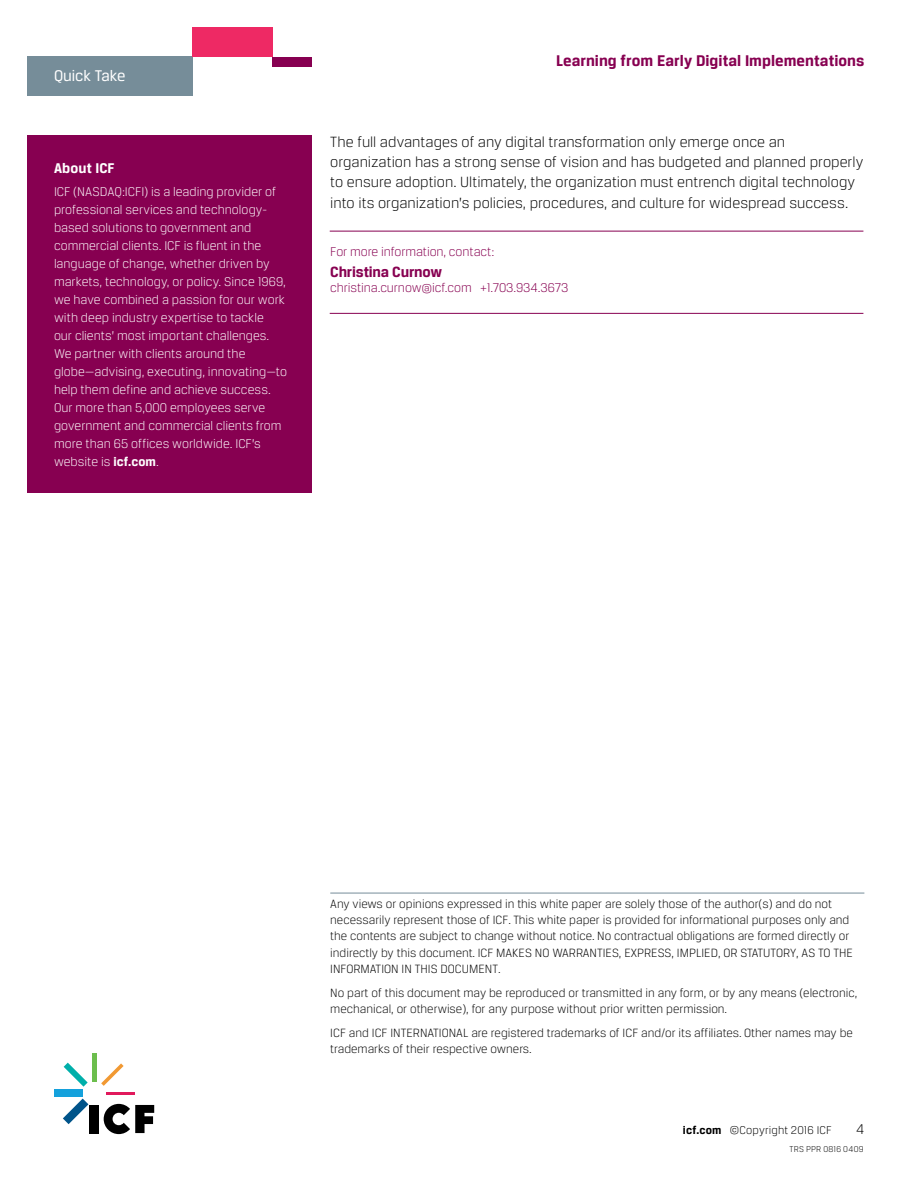
<style>
.page{position:relative;width:918px;height:1188px;background:#fff}
.page>*{position:absolute;margin:0;border:0;box-sizing:border-box;transform-origin:0 0}
.t1{font:700 16.5px "Breuer Text";letter-spacing:.005em;color:#870051}
.t2{font:16.5px "Breuer Text";letter-spacing:-.005em;color:#fff}
.t3{font:300 15.75px/20.2px "Breuer Text";color:#000}
.t4{font:700 15.75px "Breuer Text";letter-spacing:-.01em;color:#870051}
.t5{font:700 15px "Breuer Text";letter-spacing:.01em;color:#fff}
.t6{font:300 15px "Breuer Text";color:#000}
.t7{font:300 13.5px/18px "Breuer Text";color:#fff}
.t8{font:300 13.5px "Breuer Text";letter-spacing:-.005em;color:#870051}
.t9{font:300 12.75px/16.5px "Breuer Text";color:#000}
.t10{font:300 12px "Breuer Text";letter-spacing:.01em;color:#000}
.t11{font:300 9px "Breuer Text";letter-spacing:.03em;color:#000}
.s1{font-weight:700}
</style>
<div class="page">
<div style="left:27px;top:57px;width:165px;height:39px;background:#768d99"></div>
<div style="left:192px;top:27px;width:80px;height:30px;background:#ee2964"></div>
<div style="left:272px;top:57px;width:39px;height:10px;background:#870051"></div>
<hr style="left:330px;top:893px;width:534px;height:1px;background:#768d99">
<div style="left:27px;top:135px;width:284px;height:357px;background:#870051"></div>
<hr style="left:330px;top:231px;width:533px;height:1px;background:#870051">
<hr style="left:330px;top:313px;width:533px;height:1px;background:#870051">
<div style="left:89px;top:1105px;width:10px;height:28px;background:#000"></div>
<svg style="left:63px;top:1099px;width:25px;height:25px"></svg>
<div style="left:54px;top:1090px;width:28px;height:7px;background:#14a1dc"></div>
<svg style="left:64px;top:1063px;width:24px;height:24px"></svg>
<hr style="left:92px;top:1053px;width:4px;height:28px;background:#6cbe4d">
<svg style="left:101px;top:1063px;width:23px;height:23px"></svg>
<hr style="left:106px;top:1092px;width:28px;height:2px;background:#e1195c">
<svg style="left:104px;top:1104px;width:50px;height:30px"></svg>
<p class="t2" style="left:54px;top:67px;width:73px">Quick Take</p>
<p class="t5" style="left:54px;top:160px;width:62px">About ICF</p>
<p class="t7" style="left:54px;top:182px;width:235px">ICF (NASDAQ:ICFI) is a leading provider of professional services and technology&shy;based solutions to government and commercial clients. ICF is fluent in the language of change, whether driven by markets, technology, or policy. Since 1969, we have combined a passion for our work with deep industry expertise to tackle<br>our clients’ most important challenges.<br>We partner with clients around the globe—advising, executing, innovating—to help them define and achieve success.<br>Our more than 5,000 employees serve government and commercial clients from more than 65 offices worldwide. ICF’s website is <span class="s1">icf.com</span>.</p>
<p class="t1" style="left:556px;top:52px;width:310px">Learning from Early Digital Implementations</p>
<p class="t3" style="left:330px;top:131px;width:535px">The full advantages of any digital transformation only emerge once an organization has a strong sense of vision and has budgeted and planned properly to ensure adoption. Ultimately, the organization must entrench digital technology into its organization’s policies, procedures, and culture for widespread success.</p>
<p class="t8" style="left:330px;top:244px;width:166px">For more information, contact:</p>
<p class="t4" style="left:330px;top:263px;width:113px">Christina Curnow</p>
<p class="t8" style="left:330px;top:281px;width:240px">christina.curnow@icf.com +1.703.934.3673</p>
<p class="t9" style="left:330px;top:895px;width:524px">Any views or opinions expressed in this white paper are solely those of the author(s) and do not necessarily represent those of ICF. This white paper is provided for informational purposes only and the contents are subject to change without notice. No contractual obligations are formed directly or indirectly by this document. ICF MAKES NO WARRANTIES, EXPRESS, IMPLIED, OR STATUTORY, AS TO THE INFORMATION IN THIS DOCUMENT.</p>
<p class="t9" style="left:330px;top:984px;width:529px">No part of this document may be reproduced or transmitted in any form, or by any means (electronic, mechanical, or otherwise), for any purpose without prior written permission.</p>
<p class="t9" style="left:330px;top:1024px;width:524px">ICF and ICF INTERNATIONAL are registered trademarks of ICF and/or its affiliates. Other names may be trademarks of their respective owners.</p>
<p class="t10" style="left:683px;top:1124px;width:150px"><span class="s1">icf.com</span> ©Copyright 2016 ICF</p>
<p class="t6" style="left:856px;top:1121px;width:9px">4</p>
<p class="t11" style="left:790px;top:1144px;width:76px">TRS PPR 0816 0409</p>
</div>
